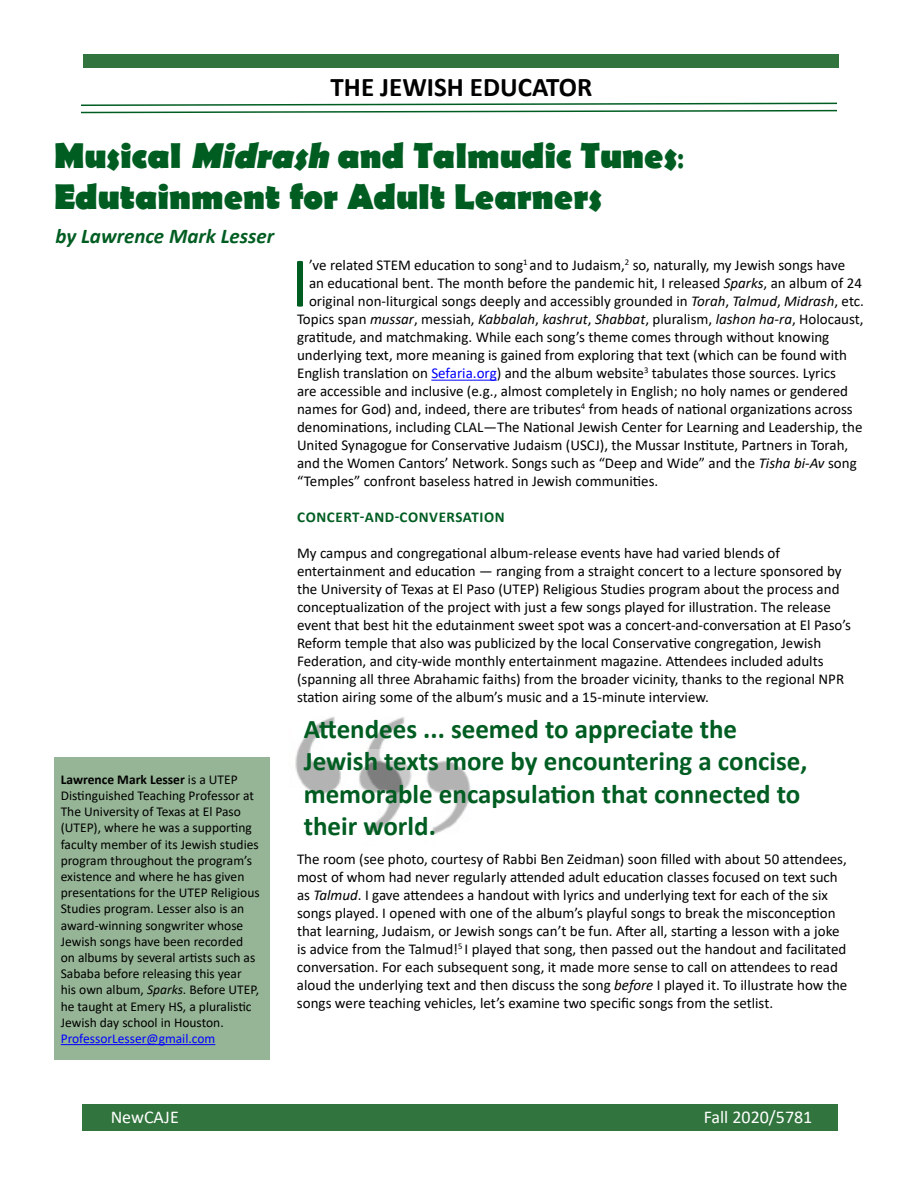
<style>
.page{position:relative;width:918px;height:1188px;background:#fff}
.page>*{position:absolute;margin:0;border:0;box-sizing:border-box;transform-origin:0 0}
.t1{font:71.7px "Calibri";color:#005d22}
.t2{font:700 36px/41.4px "Berlin Sans FB";color:#005d22}
.t3{font:700 27px/32.4px "Calibri";color:#005d22}
.t4{font:700 27px "Calibri";color:#000}
.t5{font:italic 700 21px "Calibri";color:#005d22}
.t6{font:18px "Calibri";color:#fff}
.t7{font:15px/18px "Calibri";color:#000}
.t8{font:700 15px "Calibri";letter-spacing:.04em;color:#005d22}
.t9{font:13.5px/16.2px "Calibri";color:#000}
.t10{font:13.5px "Calibri";color:#00f}
.s1{font-style:italic}
.s2{font-weight:400}
.s3{font-weight:700}
.s4{color:#00f}
</style>
<div class="page">
<div style="left:82px;top:1104px;width:756px;height:27px;background:#32743d"></div>
<div style="left:83px;top:54px;width:756px;height:14px;background:#32743d"></div>
<svg style="left:81px;top:102px;width:756px;height:12px"></svg>
<div style="left:54px;top:757px;width:216px;height:302px;background:#96b596"></div>
<hr style="left:61px;top:1044px;width:154px;height:1px;background:#00f">
<hr style="left:431px;top:380px;width:66px;height:1px;background:#00f">
<img style="left:295px;top:717px;width:110px;height:77px">
<img style="left:352px;top:749px;width:119px;height:86px">
<h3 class="t4" style="left:331px;top:68px;width:263px">THE JEWISH EDUCATOR</h3>
<h2 class="t2" style="left:54px;top:137px;width:632px">Musical <span class="s1">Midrash</span> and Talmudic Tunes<span class="s2">:<br></span>Edutainment for Adult Learners</h2>
<h3 class="t5" style="left:56px;top:221px;width:220px">by Lawrence Mark Lesser</h3>
<p class="t9" style="left:61px;top:771px;width:200px"><span class="s3">Lawrence Mark Lesser</span> is a UTEP Distinguished Teaching Professor at The University of Texas at El Paso (UTEP), where he was a supporting faculty member of its Jewish studies program throughout the program’s existence and where he has given presentations for the UTEP Religious Studies program. Lesser also is an award-winning songwriter whose Jewish songs have been recorded on albums by several artists such as Sababa before releasing this year his own album, <span class="s1">Sparks</span>. Before UTEP, he taught at Emery HS, a pluralistic Jewish day school in Houston.</p>
<p class="t10" style="left:61px;top:1029px;width:156px">ProfessorLesser@gmail.com</p>
<h1 class="t1" style="left:291px;top:233px;width:20px">I</h1>
<p class="t7" style="left:309px;top:256px;width:538px">’ve related STEM education to song<sup>1</sup> and to Judaism,<sup>2</sup> so, naturally, my Jewish songs have</p>
<p class="t7" style="left:309px;top:274px;width:554px">an educational bent. The month before the pandemic hit, I released <span class="s1">Sparks</span>, an album of 24</p>
<p class="t7" style="left:309px;top:292px;width:556px">original non-liturgical songs deeply and accessibly grounded in <span class="s1">Torah</span>, <span class="s1">Talmud</span>, <span class="s1">Midrash</span>, etc.</p>
<p class="t7" style="left:297px;top:310px;width:568px">Topics span <span class="s1">mussar</span>, messiah, <span class="s1">Kabbalah</span>, <span class="s1">kashrut</span>, <span class="s1">Shabbat</span>, pluralism, <span class="s1">lashon ha-ra</span>, Holocaust,</p>
<p class="t7" style="left:297px;top:328px;width:534px">gratitude, and matchmaking. While each song’s theme comes through without knowing</p>
<p class="t7" style="left:297px;top:346px;width:552px">underlying text, more meaning is gained from exploring that text (which can be found with</p>
<p class="t7" style="left:297px;top:364px;width:541px">English translation on <span class="s4">Sefaria.org</span>) and the album website<sup>3</sup> tabulates those sources. Lyrics</p>
<p class="t7" style="left:297px;top:382px;width:553px">are accessible and inclusive (e.g., almost completely in English; no holy names or gendered</p>
<p class="t7" style="left:297px;top:400px;width:557px">names for God) and, indeed, there are tributes<sup>4</sup> from heads of national organizations across</p>
<p class="t7" style="left:297px;top:418px;width:567px">denominations, including CLAL—The National Jewish Center for Learning and Leadership, the</p>
<p class="t7" style="left:297px;top:436px;width:553px">United Synagogue for Conservative Judaism (USCJ), the Mussar Institute, Partners in Torah,</p>
<p class="t7" style="left:297px;top:454px;width:561px">and the Women Cantors’ Network. Songs such as “Deep and Wide” and the <span class="s1">Tisha bi</span>-<span class="s1">Av</span> song</p>
<p class="t7" style="left:297px;top:472px;width:363px">“Temples” confront baseless hatred in Jewish communities.</p>
<p class="t8" style="left:297px;top:507px;width:209px">CONCERT-AND-CONVERSATION</p>
<p class="t7" style="left:297px;top:544px;width:556px">My campus and congregational album-release events have had varied blends of entertainment and education — ranging from a straight concert to a lecture sponsored by the University of Texas at El Paso (UTEP) Religious Studies program about the process and conceptualization of the project with just a few songs played for illustration. The release event that best hit the edutainment sweet spot was a concert-and-conversation at El Paso’s Reform temple that also was publicized by the local Conservative congregation, Jewish Federation, and city-wide monthly entertainment magazine. Attendees included adults (spanning all three Abrahamic faiths) from the broader vicinity, thanks to the regional NPR station airing some of the album’s music and a 15-minute interview.</p>
<h3 class="t3" style="left:304px;top:712px;width:505px">Attendees ... seemed to appreciate the Jewish texts more by encountering a concise, memorable encapsulation that connected to their world.</h3>
<p class="t7" style="left:297px;top:850px;width:552px">The room (see photo, courtesy of Rabbi Ben Zeidman) soon filled with about 50 attendees, most of whom had never regularly attended adult education classes focused on text such as <span class="s1">Talmud</span>. I gave attendees a handout with lyrics and underlying text for each of the six songs played. I opened with one of the album’s playful songs to break the misconception that learning, Judaism, or Jewish songs can’t be fun. After all, starting a lesson with a joke is advice from the Talmud!<sup>5</sup> I played that song, then passed out the handout and facilitated conversation. For each subsequent song, it made more sense to call on attendees to read aloud the underlying text and then discuss the song <span class="s1">before</span> I played it. To illustrate how the songs were teaching vehicles, let’s examine two specific songs from the setlist.</p>
<p class="t6" style="left:111px;top:1105px;width:70px">NewCAJE</p>
<p class="t6" style="left:704px;top:1105px;width:110px">Fall 2020/5781</p>
</div>
